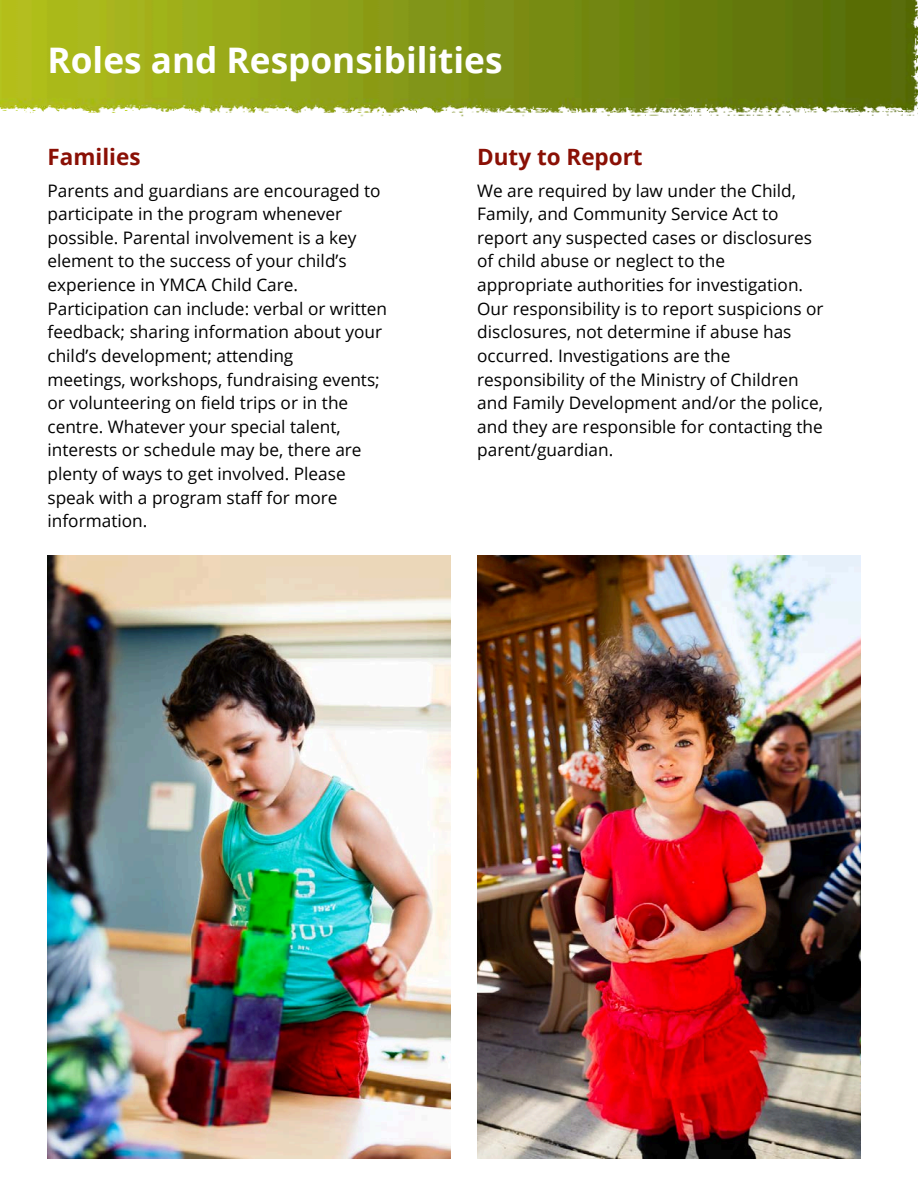
<style>
.page{position:relative;width:918px;height:1188px;background:#fff}
.page>*{position:absolute;margin:0;border:0;box-sizing:border-box;transform-origin:0 0}
.t1{font:700 35.25px "Open Sans";color:#fff}
.t2{font:700 22.5px "Open Sans";color:#8a1005}
.t3{font:17.25px/23.7px "Open Sans";color:#000}
</style>
<div class="page">
<img style="left:0;top:0;width:918px;height:117px">
<img style="left:477px;top:556px;width:384px;height:603px">
<img style="left:48px;top:556px;width:402px;height:603px">
<h2 class="t1" style="left:48px;top:36px;width:457px">Roles and Responsibilities</h2>
<h2 class="t2" style="left:48px;top:141px;width:94px">Families</h2>
<p class="t3" style="left:48px;top:178px;width:341px">Parents and guardians are encouraged to participate in the program whenever possible. Parental involvement is a key element to the success of your child’s experience in YMCA Child Care.<br>Participation can include: verbal or written feedback; sharing information about your child’s development; attending</p>
<p class="t3" style="left:48px;top:367px;width:334px">meetings, workshops, fundraising events; or volunteering on field trips or in the centre. Whatever your special talent, interests or schedule may be, there are plenty of ways to get involved. Please speak with a program staff for more information.</p>
<p class="t2" style="left:477px;top:141px;width:167px">Duty to Report</p>
<p class="t3" style="left:477px;top:178px;width:348px">We are required by law under the Child, Family, and Community Service Act to report any suspected cases or disclosures of child abuse or neglect to the appropriate authorities for investigation.<br>Our responsibility is to report suspicions or disclosures, not determine if abuse has occurred. Investigations are the responsibility of the Ministry of Children and Family Development and/or the police, and they are responsible for contacting the parent/guardian.</p>
</div>
